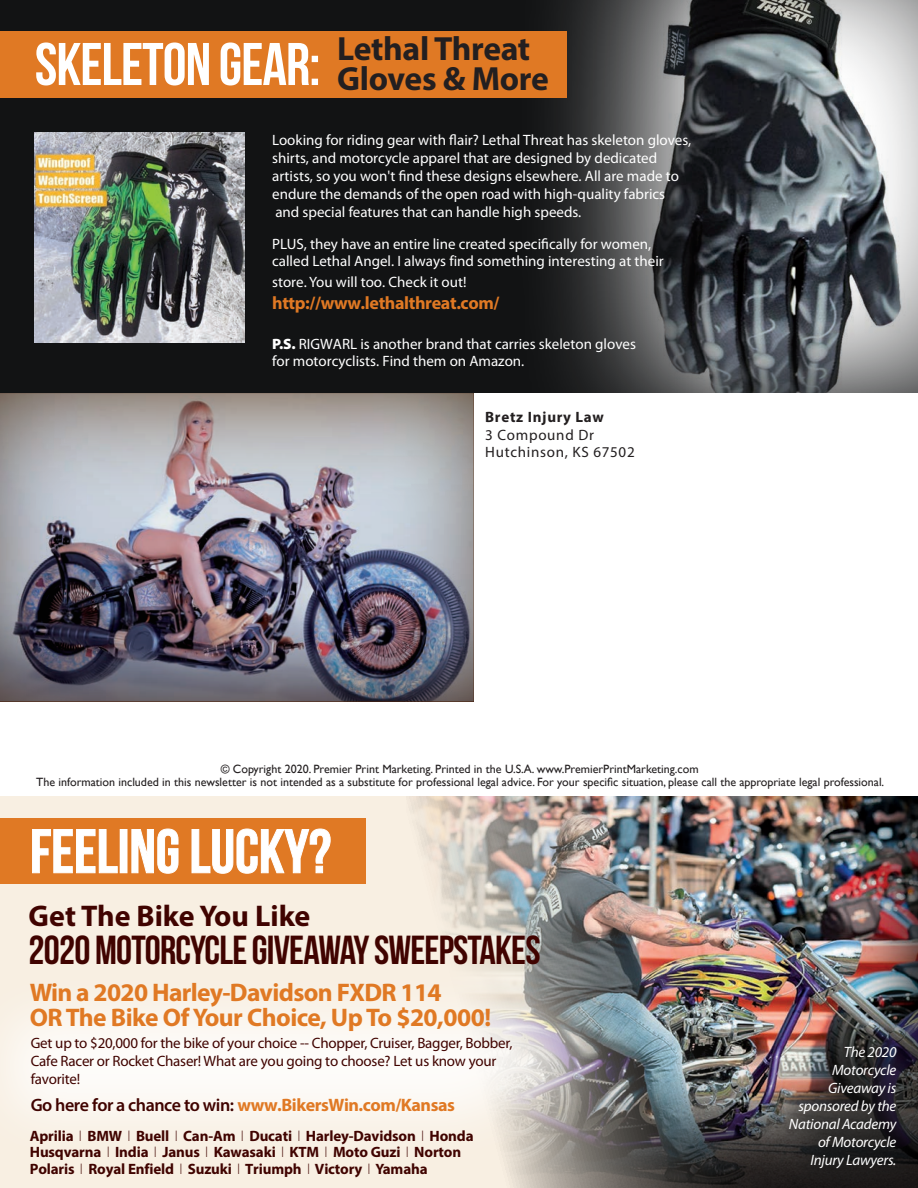
<style>
.page{position:relative;width:918px;height:1188px;background:#fff}
.page>*{position:absolute;margin:0;border:0;box-sizing:border-box;transform-origin:0 0}
.t1{font:61.8px "Bebas Neue";color:#fff}
.t2{font:60px "Bebas Neue";letter-spacing:-.015em;color:#fff}
.t3{font:40.5px "Bebas Neue";letter-spacing:-.02em;color:#400300}
.t4{font:700 33.6px "Myriad Pro";letter-spacing:-.01em;color:#231f20}
.t5{font:700 30px "Myriad Pro";color:#400300}
.t6{font:700 25.5px/25.8px "Myriad Pro";letter-spacing:-.025em;color:#e07924}
.t7{font:700 18px "Myriad Pro";letter-spacing:-.02em;color:#e07924}
.t8{font:15px/18px "Myriad Pro";color:#fff}
.t9{font:700 15px/16.5px "Myriad Pro";letter-spacing:-.01em;color:#400300}
.t10{font:15px/18px "Myriad Pro";letter-spacing:-.015em;color:#400300}
.t11{font:italic 15px/18px "Myriad Pro";letter-spacing:-.015em;color:#fff;text-align:right}
.t12{font:15px/17.7px "Myriad Pro";letter-spacing:.05em;color:#231f20}
.t13{font:700 15px "Myriad Pro";letter-spacing:.05em;color:#231f20}
.t14{font:12px/13.5px "Gill Sans";color:#231f20;text-align:center}
.s1{font-family:"Myriad Pro";font-weight:700;font-size:33.6px;color:#231f20}
.s2{font-weight:900}
.s3{font-weight:600;color:#400300}
.s4{font-weight:300;font-stretch:condensed}
</style>
<div class="page">
<div style="left:0;top:796px;width:918px;height:392px;background:#f8efe2"></div>
<img style="left:409px;top:796px;width:509px;height:74px">
<img style="left:0;top:393px;width:474px;height:309px">
<img style="left:439px;top:870px;width:479px;height:318px">
<div style="left:761px;top:1018px;width:157px;height:170px;background:#161616;opacity:.72"></div>
<div style="left:0;top:968px;width:615px;height:196px;background:#fff;opacity:.85"></div>
<div style="left:0;top:818px;width:365px;height:66px;background:#e07924"></div>
<svg style="left:32px;top:829px;width:86px;height:44px"></svg>
<svg style="left:131px;top:829px;width:48px;height:45px"></svg>
<svg style="left:192px;top:829px;width:139px;height:45px"></svg>
<div style="left:0;top:0;width:918px;height:393px;background:#121314"></div>
<img style="left:552px;top:0;width:366px;height:393px">
<div style="left:0;top:31px;width:567px;height:67px;background:#e07924"></div>
<img style="left:35px;top:132px;width:210px;height:210px">
<h3 class="t4" style="left:337px;top:26px;width:194px">Lethal Threat</h3>
<h2 class="t2" style="left:35px;top:31px;width:516px">SKELETON GEAR: <span class="s1">Gloves &amp; More</span></h2>
<p class="t8" style="left:272px;top:131px;width:421px">Looking for riding gear with flair? Lethal Threat has skeleton gloves, shirts, and motorcycle apparel that are designed by dedicated artists, so you won't find these designs elsewhere. All are made to endure the demands of the open road with high-quality fabrics and special features that can handle high speeds.</p>
<p class="t8" style="left:272px;top:235px;width:393px;line-height:17.4px">PLUS, they have an entire line created specifically for women, called Lethal Angel. I always find something interesting at their</p>
<p class="t8" style="left:272px;top:273px;width:196px">store. You will too. Check it out!</p>
<p class="t7" style="left:272px;top:291px;width:229px">http://www.lethalthreat.com/</p>
<p class="t8" style="left:272px;top:336px;width:365px;line-height:16.6px"><span class="s2">P.S.</span> RIGWARL is another brand that carries skeleton gloves for motorcyclists. Find them on Amazon.</p>
<p class="t13" style="left:485px;top:407px;width:120px">Bretz Injury Law</p>
<p class="t12" style="left:485px;top:425px;width:151px">3 Compound Dr<br>Hutchinson, KS 67502</p>
<p class="t14" style="left:36px;top:762px;width:850px">© Copyright 2020. Premier Print Marketing. Printed in the U.S.A. www.PremierPrintMarketing.com<br>The information included in this newsletter is not intended as a substitute for professional legal advice. For your specific situation, please call the appropriate legal professional.</p>
<h1 class="t1" style="left:30px;top:818px;width:303px">FEELING LUCKY?</h1>
<h3 class="t5" style="left:29px;top:896px;width:283px">Get The Bike You Like</h3>
<h3 class="t3" style="left:29px;top:928px;width:513px">2020 MOTORCYCLE GIVEAWAY SWEEPSTAKES</h3>
<h3 class="t6" style="left:30px;top:978px;width:463px">Win a 2020 Harley-Davidson FXDR 114<br>OR The Bike Of Your Choice, UpTo $20,000!</h3>
<p class="t10" style="left:31px;top:1034px;width:483px">Get up to $20,000 for the bike of your choice -- Chopper, Cruiser, Bagger, Bobber,<br>Cafe Racer or Rocket Chaser! What are you going to choose? Let us know your favorite!</p>
<p class="t7" style="left:31px;top:1093px;width:426px"><span class="s3">Go here for a chance to win:</span> www.BikersWin.com/Kansas</p>
<p class="t9" style="left:30px;top:1127px;width:445px">Aprilia <span class="s4">l</span> BMW <span class="s4">l</span> Buell <span class="s4">l</span> Can-Am <span class="s4">l</span> Ducati <span class="s4">l</span> Harley-Davidson <span class="s4">l</span> Honda<br>Husqvarna <span class="s4">l</span> India <span class="s4">l</span> Janus <span class="s4">l</span> Kawasaki <span class="s4">l</span> KTM <span class="s4">l</span> Moto Guzi <span class="s4">l</span> Norton<br>Polaris <span class="s4">l</span> Royal Enfield <span class="s4">l</span> Suzuki <span class="s4">l</span> Triumph <span class="s4">l</span> Victory <span class="s4">l</span> Yamaha</p>
<p class="t11" style="left:789px;top:1043px;width:109px">The 2020<br>Motorcycle<br>Giveaway is sponsored by the<br>National Academy of Motorcycle<br>Injury Lawyers.</p>
</div>
